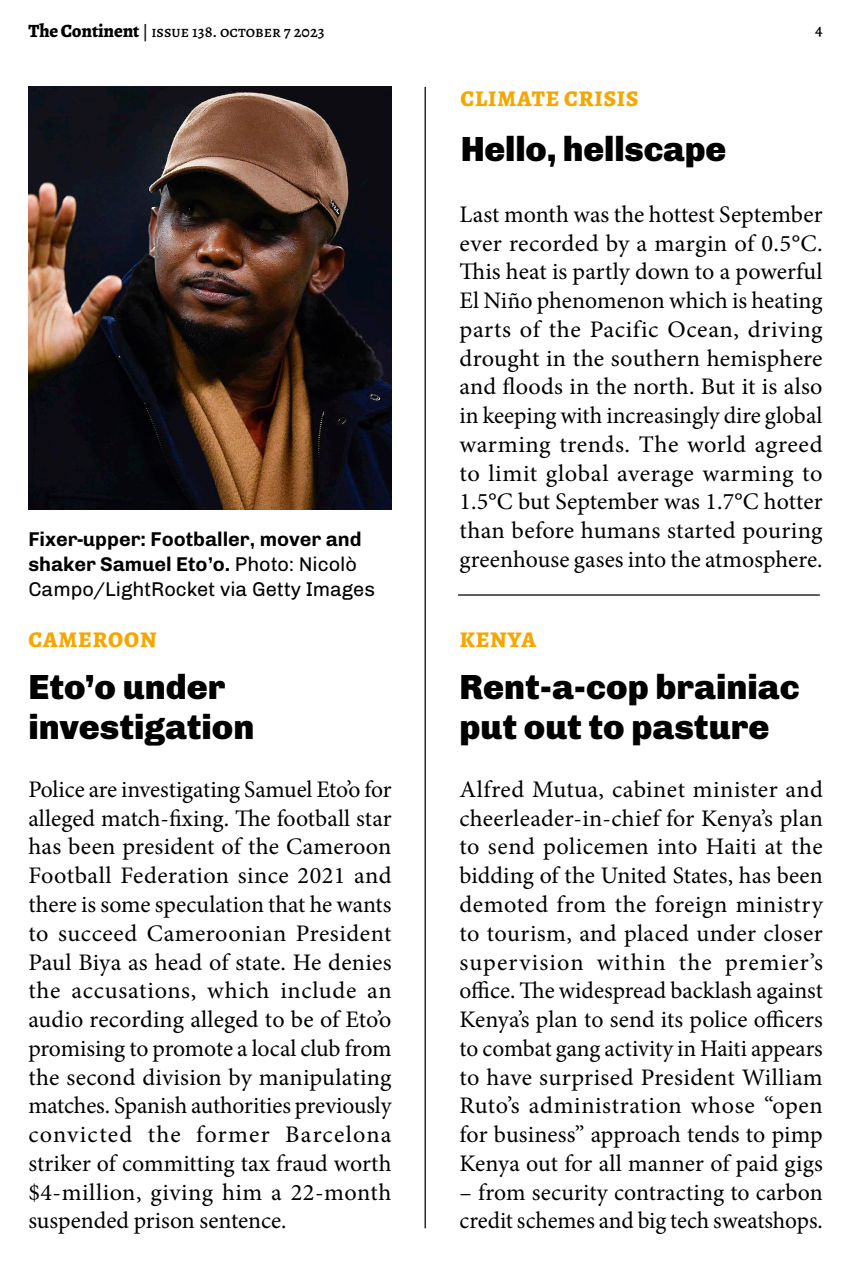
<style>
.page{position:relative;width:851px;height:1276px;background:#fff}
.page>*{position:absolute;margin:0;border:0;box-sizing:border-box;transform-origin:0 0}
.t1{font:900 35px/40px "Chivo";color:#000}
.t2{font:23.75px/28.8px "Minion Pro";letter-spacing:.005em;color:#000;text-align:justify}
.t3{font:800 22.5px "Alegreya";letter-spacing:.04em;color:#f7a600}
.t4{font:700 20px/25px "Chivo";color:#000}
.t5{font:500 16.25px "Alegreya";color:#000}
.s1{font-weight:800;font-size:18.75px}
.s2{font-weight:400}
</style>
<div class="page">
<hr style="left:458px;top:594px;width:361px;height:1px;background:#000">
<hr style="left:424px;top:87px;width:2px;height:1141px;background:#000">
<img style="left:29px;top:87px;width:363px;height:422px">
<p class="t5" style="left:28px;top:22px;width:298px"><span class="s1">The Continent</span> | issue 138. october 7 2023</p>
<p class="t5" style="left:815px;top:19px;width:9px">4</p>
<p class="t4" style="left:28px;top:526px;width:348px">Fixer-upper: Footballer, mover and shaker Samuel Eto’o. <span class="s2">Photo: Nicolò<br>Campo/LightRocket via Getty Images</span></p>
<p class="t3" style="left:460px;top:82px;width:179px">CLIMATE CRISIS</p>
<p class="t1" style="left:460px;top:129px;width:267px">Hello, hellscape</p>
<p class="t2" style="left:459px;top:200px;width:364px">Last month was the hottest September ever recorded by a margin of 0.5°C.<br>This heat is partly down to a powerful El Niño phenomenon which is heating parts of the Pacific Ocean, driving drought in the southern hemisphere and floods in the north. But it is also in keeping with increasingly dire global warming trends. The world agreed to limit global average warming to 1.5°C but September was 1.7°C hotter than before humans started pouring greenhouse gases into the atmosphere.</p>
<p class="t3" style="left:29px;top:623px;width:129px">CAMEROON</p>
<p class="t3" style="left:459px;top:623px;width:78px">KENYA</p>
<p class="t1" style="left:459px;top:667px;width:341px">Rent-a-cop brainiac put out to pasture</p>
<p class="t2" style="left:459px;top:775px;width:365px">Alfred Mutua, cabinet minister and cheerleader-in-chief for Kenya’s plan to send policemen into Haiti at the bidding of the United States, has been demoted from the foreign ministry to tourism, and placed under closer supervision within the premier’s office. The widespread backlash against Kenya’s plan to send its police officers to combat gang activity in Haiti appears to have surprised President William Ruto’s administration whose “open for business” approach tends to pimp Kenya out for all manner of paid gigs</p>
<p class="t2" style="left:459px;top:1177px;width:365px">– from security contracting to carbon credit schemes and big tech sweatshops.</p>
<p class="t1" style="left:28px;top:667px;width:227px">Eto’o under investigation</p>
<p class="t2" style="left:28px;top:775px;width:365px">Police are investigating Samuel Eto’o for alleged match-fixing. The football star has been president of the Cameroon Football Federation since 2021 and there is some speculation that he wants to succeed Cameroonian President Paul Biya as head of state. He denies the accusations, which include an audio recording alleged to be of Eto’o promising to promote a local club from the second division by manipulating matches. Spanish authorities previously convicted the former Barcelona striker of committing tax fraud worth $4-million, giving him a 22-month suspended prison sentence.</p>
</div>
